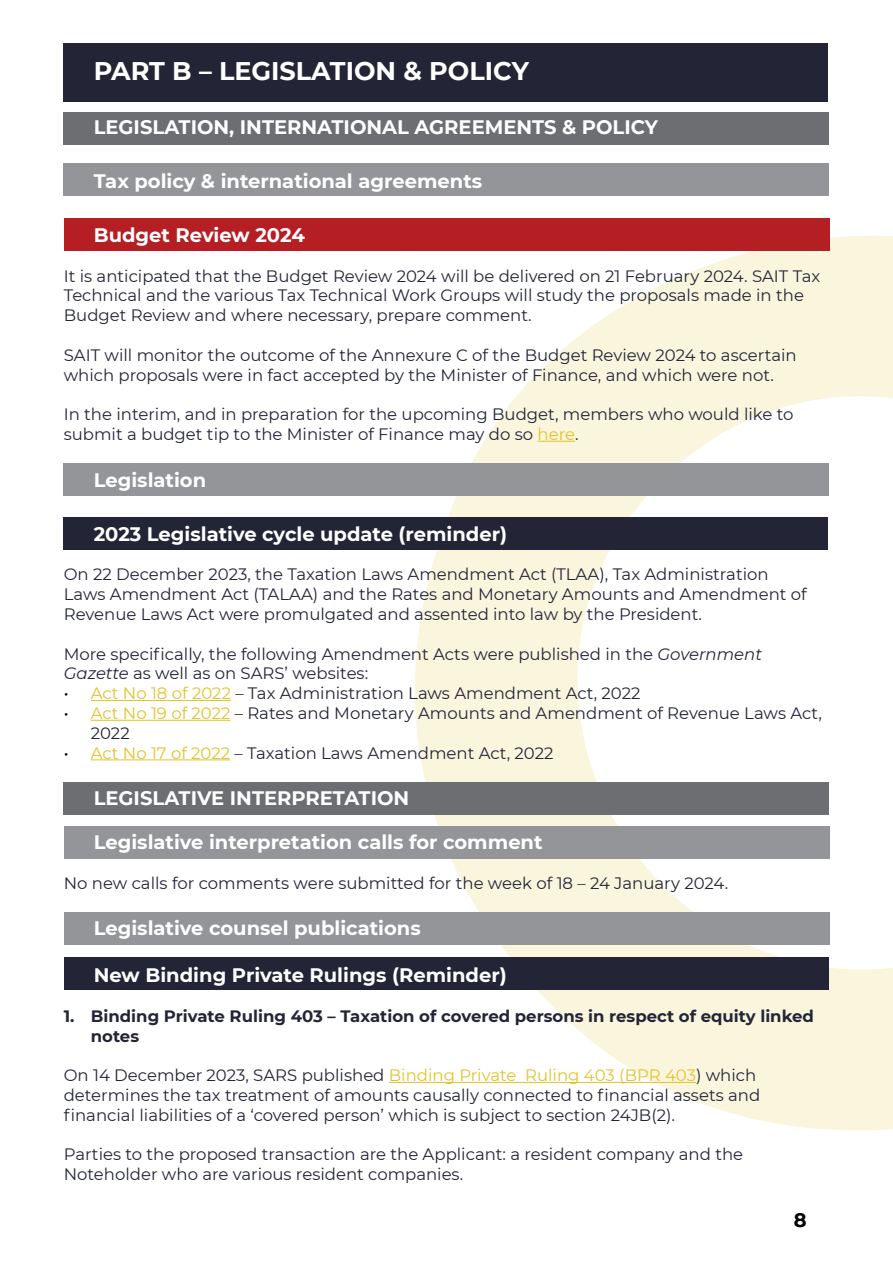
<style>
.page{position:relative;width:893px;height:1263px;background:#fff}
.page>*{position:absolute;margin:0;border:0;box-sizing:border-box;transform-origin:0 0}
.t1{font:700 25.5px "Montserrat";color:#fff}
.t2{font:700 19.5px "Montserrat";color:#fff}
.t3{font:700 19.5px "Montserrat";color:#000}
.t4{font:16.5px/19.8px "Montserrat";color:#232537}
.t5{font:700 16.5px/19.8px "Montserrat";color:#232537}
.s1{color:#e4c22b}
.s2{font-style:italic}
.s3{color:#000}
</style>
<div class="page">
<svg style="left:401px;top:225px;width:492px;height:906px"></svg>
<div style="left:64px;top:827px;width:765px;height:32px;background:#939598"></div>
<div style="left:64px;top:463px;width:765px;height:33px;background:#939598"></div>
<div style="left:64px;top:218px;width:765px;height:32px;background:#b51f24"></div>
<div style="left:64px;top:957px;width:764px;height:33px;background:#232537"></div>
<div style="left:63px;top:517px;width:764px;height:33px;background:#232537"></div>
<div style="left:64px;top:912px;width:765px;height:32px;background:#939598"></div>
<div style="left:64px;top:164px;width:765px;height:32px;background:#939598"></div>
<div style="left:64px;top:112px;width:765px;height:32px;background:#6d6e71"></div>
<div style="left:64px;top:783px;width:765px;height:32px;background:#6d6e71"></div>
<div style="left:64px;top:43px;width:764px;height:58px;background:#232537"></div>
<hr style="left:537px;top:441px;width:38px;height:1px;background:#e4c22b">
<hr style="left:91px;top:700px;width:140px;height:1px;background:#e4c22b">
<hr style="left:91px;top:720px;width:140px;height:1px;background:#e4c22b">
<hr style="left:91px;top:759px;width:139px;height:1px;background:#e4c22b">
<hr style="left:389px;top:1082px;width:307px;height:1px;background:#e4c22b">
<h1 class="t1" style="left:94px;top:53px;width:437px">PART B – LEGISLATION &amp; POLICY</h1>
<p class="t2" style="left:94px;top:113px;width:566px">LEGISLATION, INTERNATIONAL AGREEMENTS &amp; POLICY</p>
<p class="t2" style="left:94px;top:167px;width:390px">Tax policy &amp; international agreements</p>
<p class="t2" style="left:94px;top:221px;width:212px">Budget Review 2024</p>
<p class="t4" style="left:64px;top:265px;width:758px">It is anticipated that the Budget Review 2024 will be delivered on 21 February 2024. SAIT Tax<br>Technical and the various Tax Technical Work Groups will study the proposals made in the<br>Budget Review and where necessary, prepare comment.</p>
<p class="t4" style="left:64px;top:344px;width:734px">SAIT will monitor the outcome of the Annexure C of the Budget Review 2024 to ascertain which proposals were in fact accepted by the Minister of Finance, and which were not.</p>
<p class="t4" style="left:64px;top:404px;width:731px">In the interim, and in preparation for the upcoming Budget, members who would like to submit a budget tip to the Minister of Finance may do so <span class="s1">here</span>.</p>
<p class="t2" style="left:94px;top:466px;width:114px">Legislation</p>
<p class="t2" style="left:94px;top:520px;width:415px">2023 Legislative cycle update (reminder)</p>
<p class="t4" style="left:64px;top:564px;width:745px">On 22 December 2023, the Taxation Laws Amendment Act (TLAA), Tax Administration<br>Laws Amendment Act (TALAA) and the Rates and Monetary Amounts and Amendment of<br>Revenue Laws Act were promulgated and assented into law by the President.</p>
<p class="t4" style="left:64px;top:643px;width:700px">More specifically, the following Amendment Acts were published in the <span class="s2">Government<br>Gazette</span> as well as on SARS’ websites:</p>
<p class="t4" style="left:64px;top:683px;width:578px"><span class="s3">•</span> <span class="s1">Act No 18 of 2022</span> – Tax Administration Laws Amendment Act, 2022</p>
<p class="t4" style="left:91px;top:703px;width:733px;text-indent:-27px"><span class="s3">•</span> <span class="s1">Act No 19 of 2022</span> – Rates and Monetary Amounts and Amendment of Revenue Laws Act,<br>2022</p>
<p class="t4" style="left:64px;top:742px;width:491px"><span class="s3">•</span> <span class="s1">Act No 17 of 2022</span> – Taxation Laws Amendment Act, 2022</p>
<p class="t2" style="left:94px;top:784px;width:317px">LEGISLATIVE INTERPRETATION</p>
<p class="t2" style="left:94px;top:828px;width:450px">Legislative interpretation calls for comment</p>
<p class="t4" style="left:64px;top:872px;width:666px">No new calls for comments were submitted for the week of 18 – 24 January 2024.</p>
<p class="t2" style="left:94px;top:914px;width:328px">Legislative counsel publications</p>
<p class="t2" style="left:94px;top:961px;width:414px">New Binding Private Rulings (Reminder)</p>
<p class="t5" style="left:91px;top:1005px;width:725px;text-indent:-27px">1. Binding Private Ruling 403 – Taxation of covered persons in respect of equity linked notes</p>
<p class="t4" style="left:64px;top:1065px;width:698px">On 14 December 2023, SARS published <span class="s1">Binding Private Ruling 403 (BPR 403</span>) which determines the tax treatment of amounts causally connected to financial assets and financial liabilities of a ‘covered person’ which is subject to section 24JB(2).</p>
<p class="t4" style="left:64px;top:1144px;width:681px">Parties to the proposed transaction are the Applicant: a resident company and the<br>Noteholder who are various resident companies.</p>
<p class="t3" style="left:794px;top:1206px;width:14px">8</p>
</div>
